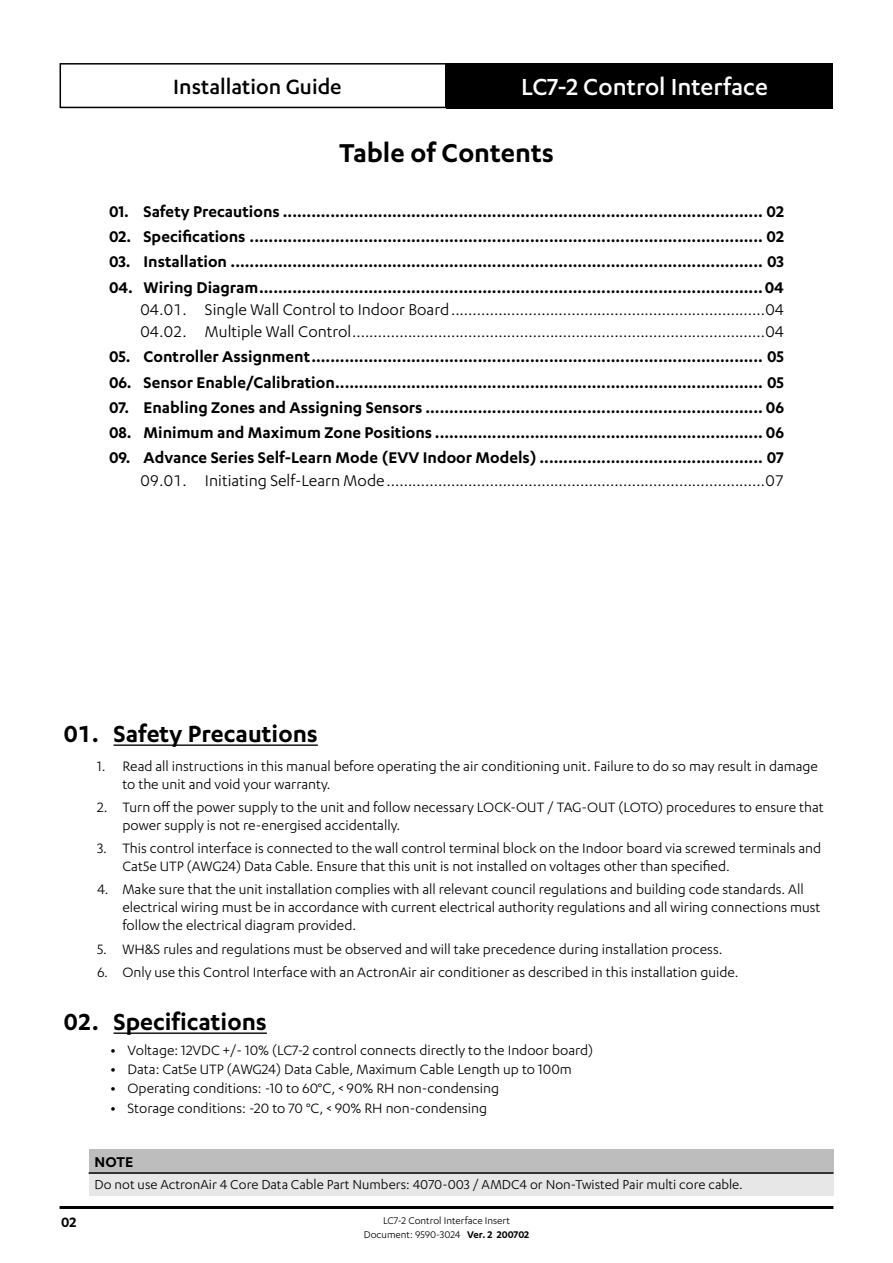
<style>
.page{position:relative;width:893px;height:1263px;background:#fff}
.page>*{position:absolute;margin:0;border:0;box-sizing:border-box;transform-origin:0 0}
.TOC_-_Heading{font:600 30px "Karbon";color:#000}
.t1{font:600 27px "Karbon";color:#000}
.t2{font:500 27px "Karbon";color:#fff}
.t3{font:500 24px "Karbon";color:#000}
.t4{font:600 18px "Karbon";color:#000}
.t5{font:18px "Karbon";color:#000}
.NOTES_Title{font:600 16.5px "Karbon";color:#000}
.t6{font:15.75px/18px "Karbon";color:#000}
.t7{font:600 15.75px "Karbon";color:#000}
.NOTES_Content{font:15px "Karbon";color:#000}
.t8{font:11.25px/13.5px "Karbon";color:#000;text-align:center}
.s1{font-weight:600}
</style>
<div class="page">
<hr style="left:60px;top:1206px;width:773px;height:3px;background:#000">
<div style="left:60px;top:63px;width:386px;height:45px;border:2px solid #000"></div>
<div style="left:446px;top:63px;width:387px;height:45px;background:#000"></div>
<hr style="left:114px;top:744px;width:204px;height:2px;background:#000">
<hr style="left:114px;top:1032px;width:153px;height:2px;background:#000">
<div style="left:89px;top:1150px;width:744px;height:23px;background:#bdbdbd"></div>
<div style="left:89px;top:1173px;width:744px;height:22px;background:#e7e7e7"></div>
<hr style="left:89px;top:1172px;width:744px;height:2px;background:#000">
<h3 class="t3" style="left:173px;top:73px;width:170px">Installation Guide</h3>
<h2 class="t2" style="left:521px;top:71px;width:248px">LC7-2 Control Interface</h2>
<p class="TOC_-_Heading" style="left:339px;top:136px;width:216px">Table of Contents</p>
<p class="t4" style="left:109px;top:201px;width:677px">01. Safety Precautions ..................................................................................................... 02</p>
<p class="t4" style="left:109px;top:226px;width:677px">02. Specifications ............................................................................................................ 02</p>
<p class="t4" style="left:109px;top:252px;width:677px">03. Installation ................................................................................................................ 03</p>
<p class="t4" style="left:109px;top:277px;width:677px">04. Wiring Diagram..........................................................................................................04</p>
<p class="t5" style="left:141px;top:300px;width:645px">04.01. Single Wall Control to Indoor Board.........................................................................04</p>
<p class="t5" style="left:141px;top:322px;width:645px">04.02. Multiple Wall Control................................................................................................04</p>
<p class="t4" style="left:109px;top:347px;width:677px">05. Controller Assignment............................................................................................... 05</p>
<p class="t4" style="left:109px;top:372px;width:677px">06. Sensor Enable/Calibration.......................................................................................... 05</p>
<p class="t4" style="left:109px;top:397px;width:677px">07. Enabling Zones and Assigning Sensors ....................................................................... 06</p>
<p class="t4" style="left:109px;top:422px;width:677px">08. Minimum and Maximum Zone Positions ..................................................................... 06</p>
<p class="t4" style="left:109px;top:448px;width:677px">09. Advance Series Self-Learn Mode (EVV Indoor Models)............................................... 07</p>
<p class="t5" style="left:141px;top:470px;width:645px">09.01. Initiating Self-Learn Mode........................................................................................07</p>
<p class="t1" style="left:64px;top:719px;width:256px">01. Safety Precautions</p>
<p class="t6" style="left:122px;top:757px;width:697px;text-indent:-25px">1. Read all instructions in this manual before operating the air conditioning unit. Failure to do so may result in damage to the unit and void your warranty.</p>
<p class="t6" style="left:122px;top:798px;width:703px;text-indent:-25px">2. Turn off the power supply to the unit and follow necessary LOCK-OUT / TAG-OUT (LOTO) procedures to ensure that power supply is not re-energised accidentally.</p>
<p class="t6" style="left:122px;top:839px;width:700px;text-indent:-25px">3. This control interface is connected to the wall control terminal block on the Indoor board via screwed terminals and<br>Cat5e UTP (AWG24) Data Cable. Ensure that this unit is not installed on voltages other than specified.</p>
<p class="t6" style="left:122px;top:880px;width:700px;text-indent:-25px">4. Make sure that the unit installation complies with all relevant council regulations and building code standards. All electrical wiring must be in accordance with current electrical authority regulations and all wiring connections must follow the electrical diagram provided.</p>
<p class="t6" style="left:97px;top:939px;width:627px">5. WH&amp;S rules and regulations must be observed and will take precedence during installation process.</p>
<p class="t6" style="left:97px;top:962px;width:643px">6. Only use this Control Interface with an ActronAir air conditioner as described in this installation guide.</p>
<p class="t1" style="left:64px;top:1007px;width:205px">02. Specifications</p>
<p class="t6" style="left:111px;top:1041px;width:484px"><span class="s1">•</span> Voltage: 12VDC +/- 10% (LC7-2 control connects directly to the Indoor board)</p>
<p class="t6" style="left:111px;top:1060px;width:463px"><span class="s1">•</span> Data: Cat5e UTP (AWG24) Data Cable, Maximum Cable Length up to 100m</p>
<p class="t6" style="left:111px;top:1078px;width:390px"><span class="s1">•</span> Operating conditions: -10 to 60°C, &lt; 90% RH non-condensing</p>
<p class="t6" style="left:111px;top:1099px;width:378px"><span class="s1">•</span> Storage conditions: -20 to 70 °C, &lt; 90% RH non-condensing</p>
<p class="NOTES_Title" style="left:95px;top:1153px;width:40px">NOTE</p>
<p class="NOTES_Content" style="left:95px;top:1176px;width:650px">Do not use ActronAir 4 Core Data Cable Part Numbers: 4070-003 / AMDC4 or Non-Twisted Pair multi core cable.</p>
<p class="t7" style="left:61px;top:1213px;width:17px">02</p>
<p class="t8" style="left:364px;top:1214px;width:167px">LC7-2 Control Interface Insert<br>Document: 9590-3024 <span class="s1">Ver. 2 200702</span></p>
</div>
